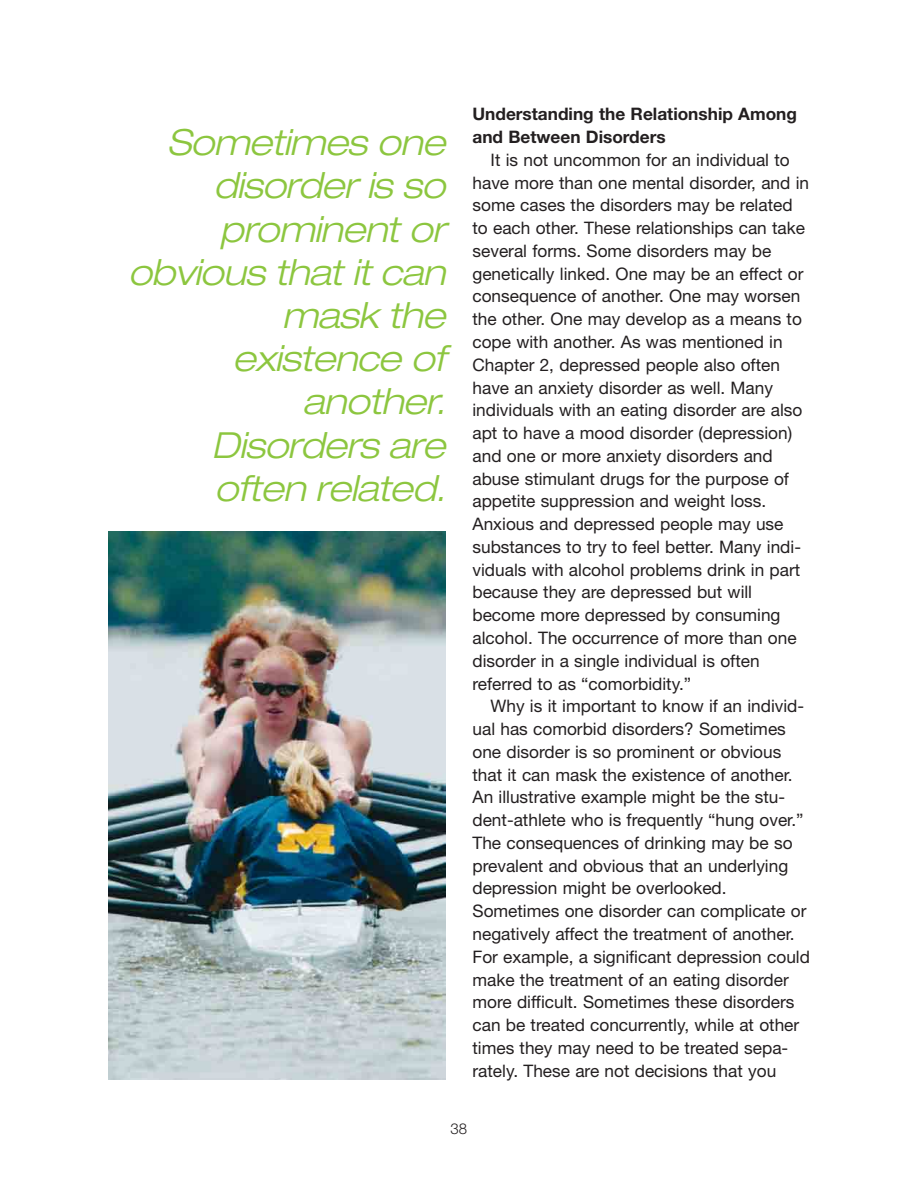
<style>
.page{position:relative;width:918px;height:1188px;background:#fff}
.page>*{position:absolute;margin:0;border:0;box-sizing:border-box;transform-origin:0 0}
.t1{font:italic 300 expanded 36px/43.2px "Helvetica Neue";color:#8cc63f;text-align:right}
.t2{font:17.25px/22.8px "Helvetica Neue";color:#231f20}
.t3{font:700 17.25px/22.8px "Helvetica Neue";color:#231f20}
.t4{font:300 15px "Helvetica Neue";color:#231f20}
</style>
<div class="page">
<img style="left:108px;top:531px;width:338px;height:549px">
<h1 class="t1" style="left:128px;top:124px;width:326px">Sometimes one disorder is so prominent or obvious that it can mask the existence of another.<br>Disorders are often related.</h1>
<p class="t3" style="left:472px;top:104px;width:326px">Understanding the Relationship Among and Between Disorders</p>
<p class="t2" style="left:472px;top:150px;width:338px;text-indent:18px">It is not uncommon for an individual to have more than one mental disorder, and in some cases the disorders may be related to each other. These relationships can take several forms. Some disorders may be genetically linked. One may be an effect or consequence of another. One may worsen the other. One may develop as a means to cope with another. As was mentioned in Chapter 2, depressed people also often have an anxiety disorder as well. Many individuals with an eating disorder are also apt to have a mood disorder (depression) and one or more anxiety disorders and abuse stimulant drugs for the purpose of appetite suppression and weight loss.<br>Anxious and depressed people may use substances to try to feel better. Many indi&shy;viduals with alcohol problems drink in part because they are depressed but will become more depressed by consuming alcohol. The occurrence of more than one disorder in a single individual is often referred to as “comorbidity.”</p>
<p class="t2" style="left:472px;top:696px;width:339px;text-indent:18px">Why is it important to know if an individ&shy;ual has comorbid disorders? Sometimes one disorder is so prominent or obvious that it can mask the existence of another.<br>An illustrative example might be the stu&shy;dent-athlete who is frequently “hung over.” The consequences of drinking may be so prevalent and obvious that an underlying depression might be overlooked.<br>Sometimes one disorder can complicate or negatively affect the treatment of another.<br>For example, a significant depression could make the treatment of an eating disorder more difficult. Sometimes these disorders can be treated concurrently, while at other times they may need to be treated sepa&shy;rately. These are not decisions that you</p>
<p class="t4" style="left:451px;top:1123px;width:18px">38</p>
</div>
